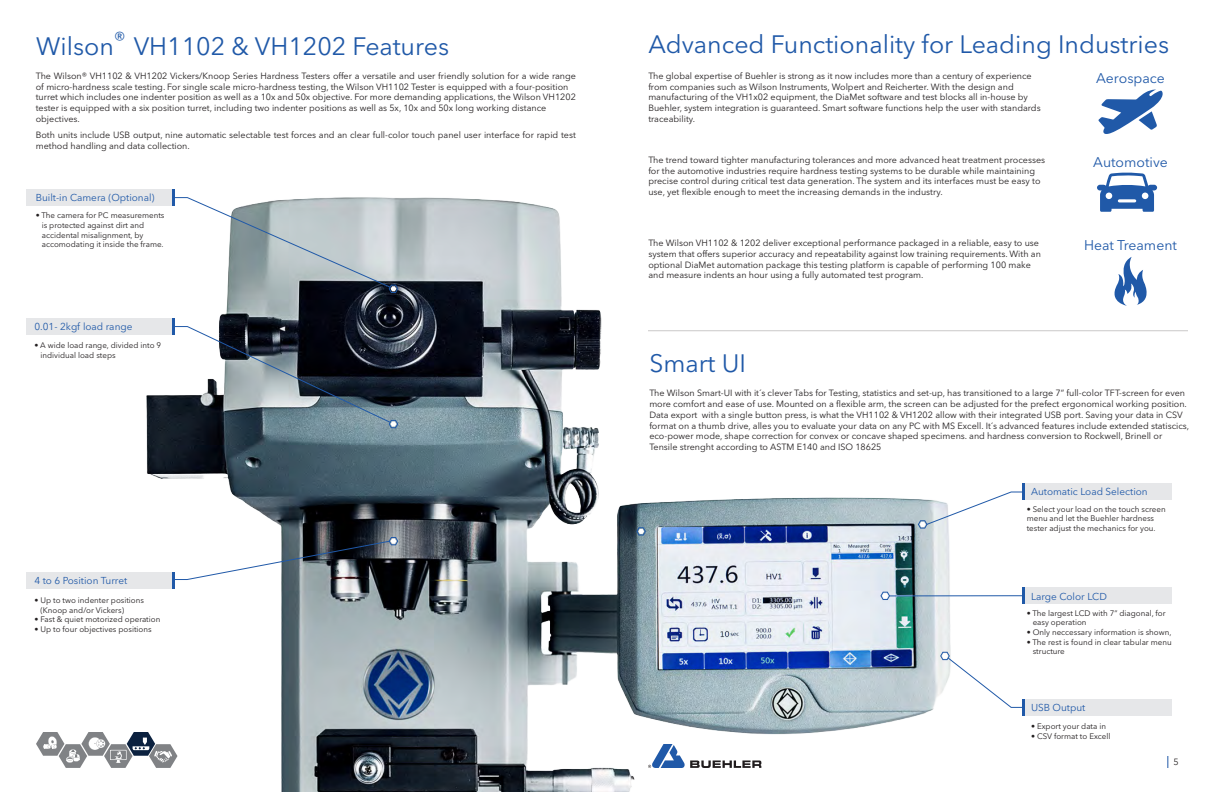
<style>
.page{position:relative;width:1224px;height:792px;background:#fff}
.page>*{position:absolute;margin:0;border:0;box-sizing:border-box;transform-origin:0 0}
.t1{font:25px "Avenir Next LT Pro";color:#2059a8}
.t2{font:14px "Avenir Next LT Pro";color:#2059a8}
.t3{font:10px "Avenir Next LT Pro";color:#2059a8}
.t4{font:9px/10.8px "Avenir Next LT Pro";color:#231f20}
.t5{font:8px/9.6px "Avenir Next LT Pro";color:#231f20}
</style>
<div class="page">
<svg style="left:1167px;top:756px;width:1px;height:12px"></svg>
<img style="left:26px;top:197px;width:940px;height:595px">
<div style="left:26px;top:189px;width:147px;height:16px;background:#e6e7e9"></div>
<div style="left:26px;top:572px;width:147px;height:16px;background:#e6e7e9"></div>
<div style="left:26px;top:318px;width:147px;height:16px;background:#e6e7e9"></div>
<div style="left:1025px;top:483px;width:147px;height:16px;background:#e6e7e9"></div>
<hr style="left:1022px;top:483px;width:3px;height:16px;background:#2059a8">
<div style="left:1025px;top:588px;width:147px;height:16px;background:#e6e7e9"></div>
<hr style="left:1022px;top:588px;width:3px;height:16px;background:#2059a8">
<div style="left:1025px;top:699px;width:147px;height:16px;background:#e6e7e9"></div>
<hr style="left:1022px;top:699px;width:3px;height:16px;background:#2059a8">
<svg style="left:636px;top:527px;width:10px;height:9px"></svg>
<svg style="left:173px;top:536px;width:226px;height:52px"></svg>
<svg style="left:173px;top:189px;width:226px;height:104px"></svg>
<svg style="left:173px;top:318px;width:226px;height:110px"></svg>
<svg style="left:940px;top:651px;width:82px;height:57px"></svg>
<svg style="left:880px;top:591px;width:142px;height:9px"></svg>
<svg style="left:918px;top:491px;width:106px;height:38px"></svg>
<hr style="left:648px;top:330px;width:540px;height:1px;background:#cac8c8">
<svg style="left:1098px;top:90px;width:65px;height:44px"></svg>
<svg style="left:1097px;top:173px;width:60px;height:39px"></svg>
<svg style="left:1114px;top:257px;width:33px;height:49px"></svg>
<p class="t1" style="left:36px;top:31px;width:414px">Wilson<sup>®</sup> VH1102 &amp; VH1202 Features</p>
<p class="t1" style="left:648px;top:29px;width:522px">Advanced Functionality for Leading Industries</p>
<p class="t4" style="left:36px;top:70px;width:542px">The Wilson® VH1102 &amp; VH1202 Vickers/Knoop Series Hardness Testers offer a versatile and user friendly solution for a wide range of micro-hardness scale testing. For single scale micro-hardness testing, the Wilson VH1102 Tester is equipped with a four-position</p>
<p class="t4" style="left:36px;top:92px;width:542px">turret which includes one indenter position as well as a 10x and 50x objective. For more demanding applications, the Wilson VH1202</p>
<p class="t4" style="left:36px;top:103px;width:512px">tester is equipped with a six position turret, including two indenter positions as well as 5x, 10x and 50x long working distance</p>
<p class="t4" style="left:36px;top:113px;width:46px">objectives.</p>
<p class="t4" style="left:36px;top:129px;width:542px">Both units include USB output, nine automatic selectable test forces and an clear full-color touch panel user interface for rapid test method handling and data collection.</p>
<p class="t3" style="left:36px;top:191px;width:120px">Built-in Camera (Optional)</p>
<p class="t5" style="left:36px;top:211px;width:130px">• The camera for PC measurements</p>
<p class="t5" style="left:42px;top:220px;width:104px">is protected against dirt and</p>
<p class="t5" style="left:42px;top:230px;width:103px">accidental misalignment, by</p>
<p class="t5" style="left:42px;top:240px;width:123px">accomodating it inside the frame.</p>
<p class="t3" style="left:34px;top:320px;width:100px">0.01- 2kgf load range</p>
<p class="t5" style="left:34px;top:341px;width:128px">• A wide load range, divided into 9</p>
<p class="t5" style="left:40px;top:350px;width:77px">individual load steps</p>
<p class="t3" style="left:34px;top:575px;width:94px">4 to 6 Position Turret</p>
<p class="t5" style="left:40px;top:596px;width:105px;text-indent:-6px">• Up to two indenter positions (Knoop and/or Vickers)</p>
<p class="t5" style="left:34px;top:615px;width:128px">• Fast &amp; quiet motorized operation</p>
<p class="t5" style="left:34px;top:624px;width:119px">• Up to four objectives positions</p>
<p class="t4" style="left:648px;top:70px;width:385px">The global expertise of Buehler is strong as it now includes more than a century of experience</p>
<p class="t2" style="left:1096px;top:69px;width:70px">Aerospace</p>
<p class="t4" style="left:648px;top:81px;width:367px">from companies such as Wilson Instruments, Wolpert and Reicherter. With the design and</p>
<p class="t4" style="left:648px;top:92px;width:394px">manufacturing of the VH1x02 equipment, the DiaMet software and test blocks all in-house by<br>Buehler, system integration is guaranteed. Smart software functions help the user with standards traceability.</p>
<p class="t4" style="left:648px;top:154px;width:398px">The trend toward tighter manufacturing tolerances and more advanced heat treatment processes</p>
<p class="t2" style="left:1093px;top:153px;width:76px">Automotive</p>
<p class="t4" style="left:648px;top:165px;width:394px">for the automotive industries require hardness testing systems to be durable while maintaining precise control during critical test data generation. The system and its interfaces must be easy to use, yet flexible enough to meet the increasing demands in the industry.</p>
<p class="t4" style="left:648px;top:237px;width:394px">The Wilson VH1102 &amp; 1202 deliver exceptional performance packaged in a reliable, easy to use system that offers superior accuracy and repeatability against low training requirements. With an optional DiaMet automation package this testing platform is capable of performing 100 make and measure indents an hour using a fully automated test program.</p>
<p class="t1" style="left:649px;top:348px;width:98px">Smart UI</p>
<p class="t2" style="left:1084px;top:237px;width:94px">Heat Treament</p>
<p class="t4" style="left:649px;top:388px;width:541px">The Wilson Smart-UI with it´s clever Tabs for Testing, statistics and set-up, has transitioned to a large 7” full-color TFT-screen for even more comfort and ease of use. Mounted on a flexible arm, the screen can be adjusted for the prefect ergonomical working position.<br>Data export with a single button press, is what the VH1102 &amp; VH1202 allow with their integrated USB port. Saving your data in CSV format on a thumb drive, alles you to evaluate your data on any PC with MS Excell. It´s advanced features include extended statiscics, eco-power mode, shape correction for convex or concave shaped specimens. and hardness conversion to Rockwell, Brinell or</p>
<p class="t4" style="left:649px;top:442px;width:234px">Tensile strenght according to ASTM E140 and ISO 18625</p>
<p class="t3" style="left:1031px;top:486px;width:118px">Automatic Load Selection</p>
<p class="t5" style="left:1027px;top:504px;width:140px">• Select your load on the touch screen menu and let the Buehler hardness tester adjust the mechanics for you.</p>
<p class="t3" style="left:1031px;top:590px;width:77px">Large Color LCD</p>
<p class="t5" style="left:1033px;top:608px;width:134px;text-indent:-6px">• The largest LCD with 7” diagonal, for easy operation</p>
<p class="t5" style="left:1027px;top:627px;width:146px">• Only neccessary information is shown,</p>
<p class="t5" style="left:1033px;top:637px;width:141px;text-indent:-6px">• The rest is found in clear tabular menu structure</p>
<p class="t3" style="left:1031px;top:702px;width:56px">USB Output</p>
<p class="t5" style="left:1031px;top:721px;width:76px">• Export your data in</p>
<p class="t5" style="left:1031px;top:731px;width:81px">• CSV format to Excell</p>
<p class="t4" style="left:1174px;top:757px;width:7px">5</p>
</div>
